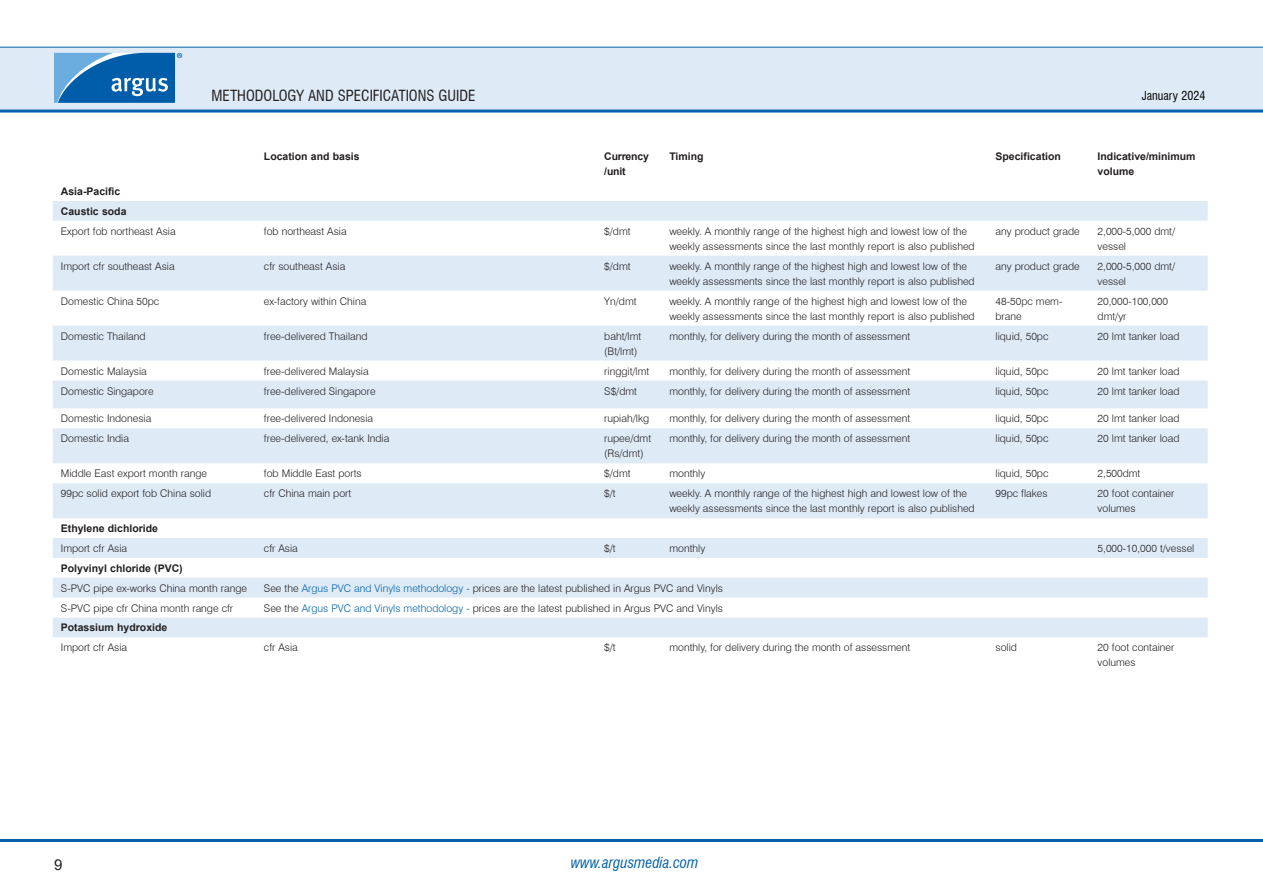
<style>
.page{position:relative;width:1263px;height:893px;background:#fff}
.page>*{position:absolute;margin:0;border:0;box-sizing:border-box;transform-origin:0 0}
.t1{font:condensed 15px "Swiss 721 BT";color:#231f20}
.t2{font:italic condensed 15px "Swiss 721 BT";color:#0161aa}
.t3{font:15px "Arial";color:#231f20}
.t4{font:condensed 12px "Swiss 721 BT";color:#000}
.Table_text{font:300 10.5px/15px "Swiss 721 BT";color:#231f20}
.Table_text-2{font:700 10.5px/15px "Arial";color:#231f20}
.Table_text-3{font:700 10.5px "Arial";letter-spacing:-.02em;color:#231f20}
.s1{color:#0161aa}
</style>
<div class="page">
<div style="left:0;top:47px;width:1263px;height:64px;background:#deebf7"></div>
<hr style="left:0;top:110px;width:1263px;height:3px;background:#0161aa">
<hr style="left:0;top:47px;width:1263px;height:1px;background:#0161aa">
<hr style="left:0;top:839px;width:1263px;height:3px;background:#0161aa">
<svg style="left:54px;top:53px;width:128px;height:50px"></svg>
<svg style="left:53px;top:201px;width:1155px;height:436px;fill:#deebf7"></svg>
<h1 class="t1" style="left:212px;top:86px;width:265px">METHODOLOGY AND SPECIFICATIONS GUIDE</h1>
<p class="t4" style="left:1142px;top:88px;width:65px">January 2024</p>
<p class="Table_text-2" style="left:264px;top:149px;width:97px">Location and basis</p>
<p class="Table_text-3" style="left:604px;top:149px;width:46px">Currency</p>
<p class="Table_text-2" style="left:604px;top:164px;width:23px">/unit</p>
<p class="Table_text-2" style="left:669px;top:149px;width:36px">Timing</p>
<p class="Table_text-2" style="left:995px;top:149px;width:67px">Specification</p>
<p class="Table_text-2" style="left:1097px;top:149px;width:100px">Indicative/minimum volume</p>
<p class="Table_text-2" style="left:61px;top:184px;width:61px">Asia-Pacific</p>
<p class="Table_text-2" style="left:61px;top:204px;width:67px">Caustic soda</p>
<p class="Table_text" style="left:61px;top:223px;width:116px">Export fob northeast Asia</p>
<p class="Table_text" style="left:264px;top:223px;width:84px">fob northeast Asia</p>
<p class="Table_text" style="left:604px;top:223px;width:28px">$/dmt</p>
<p class="Table_text" style="left:669px;top:223px;width:307px">weekly. A monthly range of the highest high and lowest low of the weekly assessments since the last monthly report is also published</p>
<p class="Table_text" style="left:995px;top:223px;width:86px">any product grade</p>
<p class="Table_text" style="left:1097px;top:223px;width:79px">2,000-5,000 dmt/ vessel</p>
<p class="Table_text" style="left:61px;top:258px;width:115px">Import cfr southeast Asia</p>
<p class="Table_text" style="left:264px;top:258px;width:83px">cfr southeast Asia</p>
<p class="Table_text" style="left:604px;top:258px;width:28px">$/dmt</p>
<p class="Table_text" style="left:669px;top:258px;width:307px">weekly. A monthly range of the highest high and lowest low of the weekly assessments since the last monthly report is also published</p>
<p class="Table_text" style="left:995px;top:258px;width:86px">any product grade</p>
<p class="Table_text" style="left:1097px;top:258px;width:79px">2,000-5,000 dmt/ vessel</p>
<p class="Table_text" style="left:61px;top:293px;width:100px">Domestic China 50pc</p>
<p class="Table_text" style="left:264px;top:293px;width:104px">ex-factory within China</p>
<p class="Table_text" style="left:604px;top:293px;width:34px">Yn/dmt</p>
<p class="Table_text" style="left:669px;top:293px;width:307px">weekly. A monthly range of the highest high and lowest low of the weekly assessments since the last monthly report is also published</p>
<p class="Table_text" style="left:995px;top:293px;width:68px">48-50pc mem&shy;brane</p>
<p class="Table_text" style="left:1097px;top:293px;width:72px">20,000-100,000 dmt/yr</p>
<p class="Table_text" style="left:61px;top:328px;width:86px">Domestic Thailand</p>
<p class="Table_text" style="left:264px;top:328px;width:105px">free-delivered Thailand</p>
<p class="Table_text" style="left:604px;top:328px;width:39px">baht/lmt (Bt/lmt)</p>
<p class="Table_text" style="left:669px;top:328px;width:242px">monthly, for delivery during the month of assessment</p>
<p class="Table_text" style="left:995px;top:328px;width:54px">liquid, 50pc</p>
<p class="Table_text" style="left:1097px;top:328px;width:83px">20 lmt tanker load</p>
<p class="Table_text" style="left:61px;top:363px;width:87px">Domestic Malaysia</p>
<p class="Table_text" style="left:264px;top:363px;width:106px">free-delivered Malaysia</p>
<p class="Table_text" style="left:604px;top:363px;width:47px">ringgit/lmt</p>
<p class="Table_text" style="left:669px;top:363px;width:242px">monthly, for delivery during the month of assessment</p>
<p class="Table_text" style="left:995px;top:363px;width:54px">liquid, 50pc</p>
<p class="Table_text" style="left:1097px;top:363px;width:83px">20 lmt tanker load</p>
<p class="Table_text" style="left:61px;top:383px;width:94px">Domestic Singapore</p>
<p class="Table_text" style="left:264px;top:383px;width:113px">free-delivered Singapore</p>
<p class="Table_text" style="left:604px;top:383px;width:34px">S$/dmt</p>
<p class="Table_text" style="left:669px;top:383px;width:242px">monthly, for delivery during the month of assessment</p>
<p class="Table_text" style="left:995px;top:383px;width:54px">liquid, 50pc</p>
<p class="Table_text" style="left:1097px;top:383px;width:83px">20 lmt tanker load</p>
<p class="Table_text" style="left:61px;top:411px;width:92px">Domestic Indonesia</p>
<p class="Table_text" style="left:264px;top:411px;width:111px">free-delivered Indonesia</p>
<p class="Table_text" style="left:604px;top:411px;width:46px">rupiah/lkg</p>
<p class="Table_text" style="left:669px;top:411px;width:242px">monthly, for delivery during the month of assessment</p>
<p class="Table_text" style="left:995px;top:411px;width:54px">liquid, 50pc</p>
<p class="Table_text" style="left:1097px;top:411px;width:83px">20 lmt tanker load</p>
<p class="Table_text" style="left:61px;top:431px;width:70px">Domestic India</p>
<p class="Table_text" style="left:264px;top:431px;width:127px">free-delivered, ex-tank India</p>
<p class="Table_text" style="left:604px;top:431px;width:48px">rupee/dmt (Rs/dmt)</p>
<p class="Table_text" style="left:669px;top:431px;width:242px">monthly, for delivery during the month of assessment</p>
<p class="Table_text" style="left:995px;top:431px;width:54px">liquid, 50pc</p>
<p class="Table_text" style="left:1097px;top:431px;width:83px">20 lmt tanker load</p>
<p class="Table_text" style="left:61px;top:466px;width:148px">Middle East export month range</p>
<p class="Table_text" style="left:264px;top:466px;width:99px">fob Middle East ports</p>
<p class="Table_text" style="left:604px;top:466px;width:28px">$/dmt</p>
<p class="Table_text" style="left:669px;top:466px;width:37px">monthly</p>
<p class="Table_text" style="left:995px;top:466px;width:54px">liquid, 50pc</p>
<p class="Table_text" style="left:1097px;top:466px;width:44px">2,500dmt</p>
<p class="Table_text" style="left:61px;top:486px;width:152px">99pc solid export fob China solid</p>
<p class="Table_text" style="left:264px;top:486px;width:89px">cfr China main port</p>
<p class="Table_text" style="left:604px;top:486px;width:13px">$/t</p>
<p class="Table_text" style="left:669px;top:486px;width:307px">weekly. A monthly range of the highest high and lowest low of the weekly assessments since the last monthly report is also published</p>
<p class="Table_text" style="left:995px;top:486px;width:54px">99pc flakes</p>
<p class="Table_text" style="left:1097px;top:486px;width:78px">20 foot container volumes</p>
<p class="Table_text-2" style="left:61px;top:521px;width:99px">Ethylene dichloride</p>
<p class="Table_text" style="left:61px;top:541px;width:68px">Import cfr Asia</p>
<p class="Table_text" style="left:264px;top:541px;width:35px">cfr Asia</p>
<p class="Table_text" style="left:604px;top:541px;width:13px">$/t</p>
<p class="Table_text" style="left:669px;top:541px;width:37px">monthly</p>
<p class="Table_text" style="left:1097px;top:541px;width:98px">5,000-10,000 t/vessel</p>
<p class="Table_text-2" style="left:61px;top:560px;width:123px">Polyvinyl chloride (PVC)</p>
<p class="Table_text" style="left:61px;top:580px;width:188px">S-PVC pipe ex-works China month range</p>
<p class="Table_text" style="left:264px;top:580px;width:460px">See the <span class="s1">Argus PVC and Vinyls methodology -</span> prices are the latest published in Argus PVC and Vinyls</p>
<p class="Table_text" style="left:61px;top:600px;width:174px">S-PVC pipe cfr China month range cfr</p>
<p class="Table_text" style="left:264px;top:600px;width:460px">See the <span class="s1">Argus PVC and Vinyls methodology -</span> prices are the latest published in Argus PVC and Vinyls</p>
<p class="Table_text-2" style="left:61px;top:620px;width:108px">Potassium hydroxide</p>
<p class="Table_text" style="left:61px;top:640px;width:68px">Import cfr Asia</p>
<p class="Table_text" style="left:264px;top:640px;width:35px">cfr Asia</p>
<p class="Table_text" style="left:604px;top:640px;width:13px">$/t</p>
<p class="Table_text" style="left:669px;top:640px;width:242px">monthly, for delivery during the month of assessment</p>
<p class="Table_text" style="left:995px;top:640px;width:23px">solid</p>
<p class="Table_text" style="left:1097px;top:640px;width:78px">20 foot container volumes</p>
<h1 class="t3" style="left:54px;top:854px;width:10px">9</h1>
<h1 class="t2" style="left:571px;top:853px;width:129px">www.argusmedia.com</h1>
</div>
